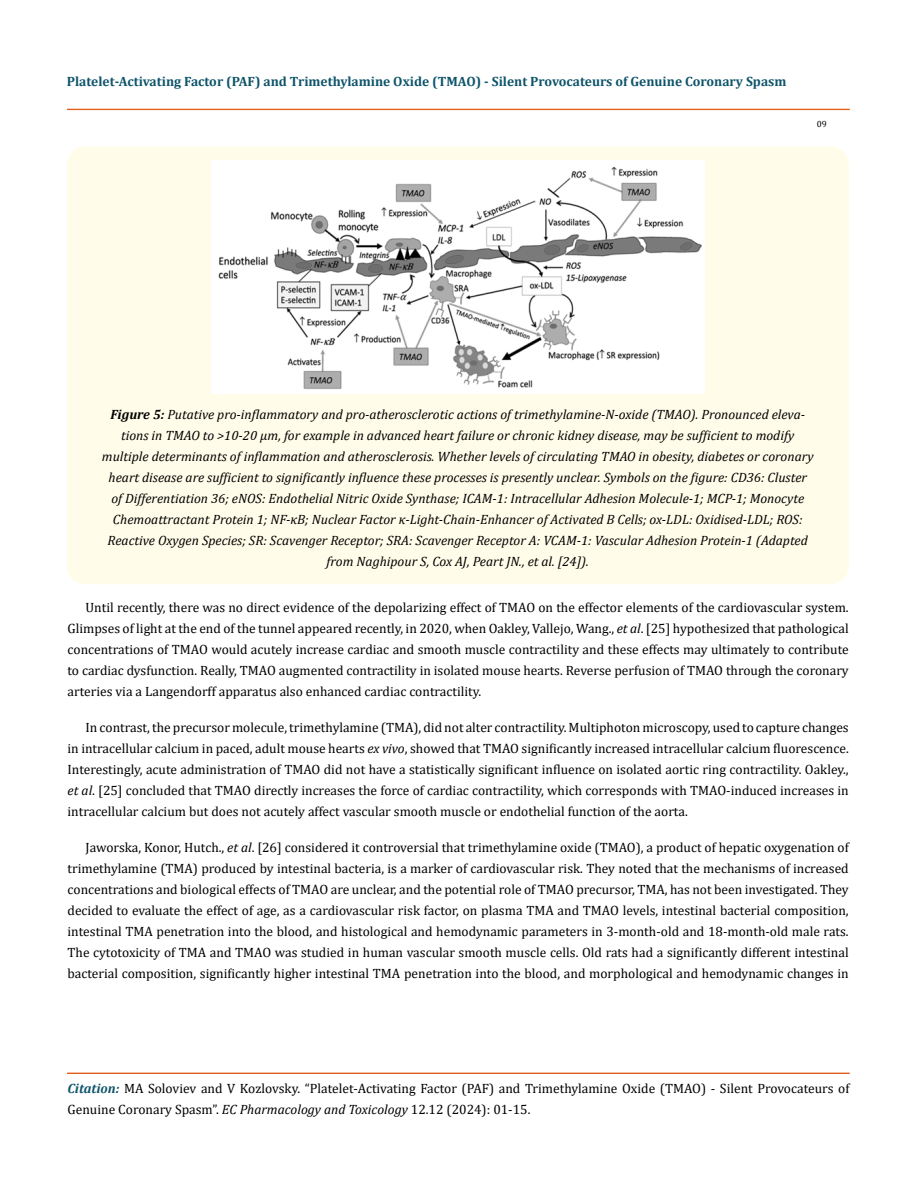
<style>
.page{position:relative;width:917px;height:1188px;background:#fff}
.page>*{position:absolute;margin:0;border:0;box-sizing:border-box;transform-origin:0 0}
.t1{font:13.5px/21px "Cambria";color:#000;text-align:justify}
.t2{font:italic 13.5px/21px "Cambria";color:#000;text-align:center}
.t3{font:700 13.5px "Cambria";color:#0e546a}
.t4{font:9px "Cambria";color:#000}
.s1{font-weight:700}
.s2{font-style:italic}
.s3{font-weight:700;font-style:italic;color:#0e546a}
</style>
<div class="page">
<div style="left:67px;top:109px;width:782px;height:1px;border:1px solid #e05d1a"></div>
<div style="left:67px;top:1073px;width:782px;height:1px;border:1px solid #e05d1a"></div>
<div style="left:67px;top:147px;width:781px;height:437px;background:#fffde9;border-radius:18px"></div>
<img style="left:211px;top:160px;width:493px;height:234px">
<p class="t3" style="left:67px;top:72px;width:721px">Platelet-Activating Factor (PAF) and Trimethylamine Oxide (TMAO) - Silent Provocateurs of Genuine Coronary Spasm</p>
<p class="t4" style="left:816px;top:118px;width:11px">09</p>
<p class="t2" style="left:102px;top:404px;width:713px"><span class="s1">Figure 5:</span> Putative pro-inflammatory and pro-atherosclerotic actions of trimethylamine-N-oxide (TMAO). Pronounced eleva&shy;tions in TMAO to &gt;10-20 µm, for example in advanced heart failure or chronic kidney disease, may be sufficient to modify multiple determinants of inflammation and atherosclerosis. Whether levels of circulating TMAO in obesity, diabetes or coronary heart disease are sufficient to significantly influence these processes is presently unclear. Symbols on the figure: CD36: Cluster of Differentiation 36; eNOS: Endothelial Nitric Oxide Synthase; ICAM-1: Intracellular Adhesion Molecule-1; MCP-1; Monocyte Chemoattractant Protein 1; NF-κB; Nuclear Factor κ-Light-Chain-Enhancer of Activated B Cells; ox-LDL: Oxidised-LDL; ROS:<br>Reactive Oxygen Species; SR: Scavenger Receptor; SRA: Scavenger Receptor A: VCAM-1: Vascular Adhesion Protein-1 (Adapted from Naghipour S, Cox AJ, Peart JN., et al. [24]).</p>
<p class="t1" style="left:68px;top:597px;width:782px;text-indent:18px">Until recently, there was no direct evidence of the depolarizing effect of TMAO on the effector elements of the cardiovascular system.<br>Glimpses of light at the end of the tunnel appeared recently, in 2020, when Oakley, Vallejo, Wang., <span class="s2">et al</span>. [25] hypothesized that pathological concentrations of TMAO would acutely increase cardiac and smooth muscle contractility and these effects may ultimately to contribute to cardiac dysfunction. Really, TMAO augmented contractility in isolated mouse hearts. Reverse perfusion of TMAO through the coronary arteries via a Langendorff apparatus also enhanced cardiac contractility.</p>
<p class="t1" style="left:68px;top:717px;width:782px;text-indent:18px">In contrast, the precursor molecule, trimethylamine (TMA), did not alter contractility. Multiphoton microscopy, used to capture changes in intracellular calcium in paced, adult mouse hearts <span class="s2">ex vivo</span>, showed that TMAO significantly increased intracellular calcium fluorescence.<br>Interestingly, acute administration of TMAO did not have a statistically significant influence on isolated aortic ring contractility. Oakley., <span class="s2">et al</span>. [25] concluded that TMAO directly increases the force of cardiac contractility, which corresponds with TMAO-induced increases in intracellular calcium but does not acutely affect vascular smooth muscle or endothelial function of the aorta.</p>
<p class="t1" style="left:68px;top:837px;width:782px;text-indent:18px">Jaworska, Konor, Hutch., <span class="s2">et al</span>. [26] considered it controversial that trimethylamine oxide (TMAO), a product of hepatic oxygenation of trimethylamine (TMA) produced by intestinal bacteria, is a marker of cardiovascular risk. They noted that the mechanisms of increased concentrations and biological effects of TMAO are unclear, and the potential role of TMAO precursor, TMA, has not been investigated. They decided to evaluate the effect of age, as a cardiovascular risk factor, on plasma TMA and TMAO levels, intestinal bacterial composition, intestinal TMA penetration into the blood, and histological and hemodynamic parameters in 3-month-old and 18-month-old male rats.<br>The cytotoxicity of TMA and TMAO was studied in human vascular smooth muscle cells. Old rats had a significantly different intestinal bacterial composition, significantly higher intestinal TMA penetration into the blood, and morphological and hemodynamic changes in</p>
<p class="t1" style="left:68px;top:1078px;width:783px"><span class="s3">Citation:</span> MА Soloviev and V Kozlovsky. “Platelet-Activating Factor (PAF) and Trimethylamine Oxide (TMAO) - Silent Provocateurs of<br>Genuine Coronary Spasm”. <span class="s2">EC Pharmacology and Toxicology</span> 12.12 (2024): 01-15.</p>
</div>
